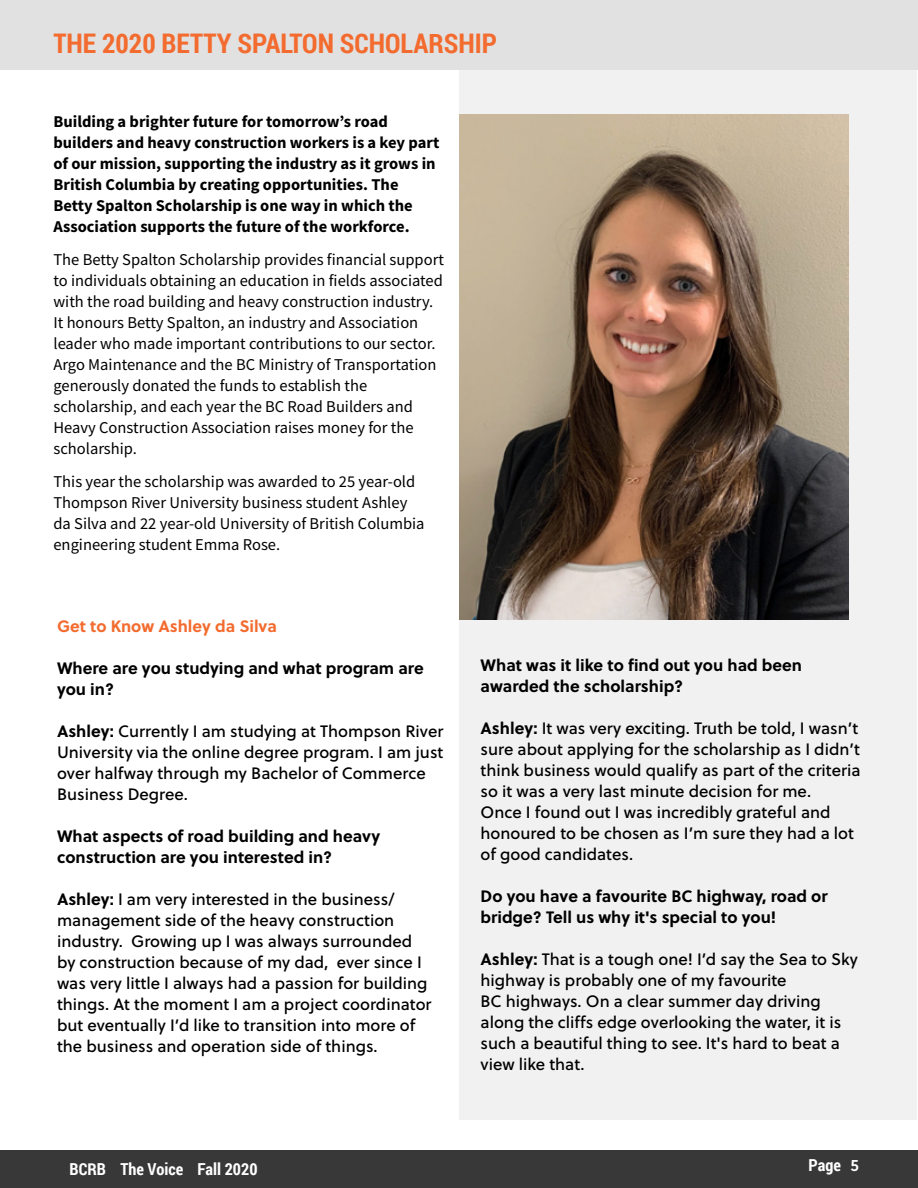
<style>
.page{position:relative;width:918px;height:1188px;background:#fff}
.page>*{position:absolute;margin:0;border:0;box-sizing:border-box;transform-origin:0 0}
.t1{font:700 27px "Roboto Condensed";color:#f36b2e}
.t2{font:16.5px/21px "Soleil Bk";color:#000}
.t3{font:16.5px/21px "Source Sans Pro";color:#000}
.t4{font:700 16.5px/21px "Source Sans Pro";color:#000}
.t5{font:700 16.5px/21px "Soleil";color:#000}
.t6{font:700 16.5px "Roboto Condensed";color:#fff}
.t7{font:700 16.5px "Soleil";color:#f36b2e}
.s1{font-family:"Soleil";font-weight:700}
.s2{font-family:"Soleil Sb";font-weight:400}
</style>
<div class="page">
<div style="left:0;top:1151px;width:918px;height:37px;background:#383838"></div>
<div style="left:459px;top:68px;width:457px;height:1052px;background:#f1f1f2"></div>
<div style="left:0;top:0;width:918px;height:69px;background:#e1e1e1"></div>
<img style="left:459px;top:114px;width:390px;height:506px">
<h1 class="t1" style="left:53px;top:25px;width:445px">THE 2020 BETTY SPALTON SCHOLARSHIP</h1>
<p class="t4" style="left:53px;top:111px;width:387px">Building a brighter future for tomorrow’s road builders and heavy construction workers is a key part of our mission, supporting the industry as it grows in British Columbia by creating opportunities. The Betty Spalton Scholarship is one way in which the Association supports the future of the workforce.</p>
<p class="t3" style="left:53px;top:249px;width:392px">The Betty Spalton Scholarship provides financial support to individuals obtaining an education in fields associated with the road building and heavy construction industry.<br>It honours Betty Spalton, an industry and Association leader who made important contributions to our sector.<br>Argo Maintenance and the BC Ministry of Transportation generously donated the funds to establish the scholarship, and each year the BC Road Builders and Heavy Construction Association raises money for the scholarship.</p>
<p class="t3" style="left:53px;top:471px;width:373px">This year the scholarship was awarded to 25 year-old Thompson River University business student Ashley da Silva and 22 year-old University of British Columbia engineering student Emma Rose.</p>
<p class="t7" style="left:57px;top:613px;width:222px">Get to Know Ashley da Silva</p>
<p class="t5" style="left:57px;top:657px;width:368px">Where are you studying and what program are you in?</p>
<p class="t2" style="left:57px;top:720px;width:388px"><span class="s1">Ashley:</span> Currently I am studying at Thompson River University via the online degree program. I am just over halfway through my Bachelor of Commerce Business Degree.</p>
<p class="t5" style="left:57px;top:825px;width:325px">What aspects of road building and heavy construction are you interested in?</p>
<p class="t2" style="left:57px;top:888px;width:376px"><span class="s1">Ashley:</span> I am very interested in the business/ management side of the heavy construction industry. Growing up I was always surrounded by construction because of my dad, ever since I was very little I always had a passion for building things. At the moment I am a project coordinator but eventually I’d like to transition into more of the business and operation side of things.</p>
<p class="t5" style="left:481px;top:654px;width:323px">What was it like to find out you had been awarded the scholarship?</p>
<p class="t2" style="left:481px;top:717px;width:381px"><span class="s1">Ashley:</span> It was very exciting. Truth be told, I wasn’t sure about applying for the scholarship as I didn’t think business would qualify as part of the criteria so it was a very last minute decision for me.<br>Once I found out I was incredibly grateful and honoured to be chosen as I’m sure they had a lot of good candidates.</p>
<p class="t5" style="left:481px;top:885px;width:349px">Do you have a favourite BC highway, road or bridge? Tell us why it's special to you!</p>
<p class="t2" style="left:481px;top:948px;width:379px"><span class="s1">Ashley:</span> That is a tough one! I’d say the Sea to Sky highway is probably one of my favourite<br>BC highways. On a clear summer day driving along the cliffs edge overlooking the water, it is such a beautiful thing to see. It's hard to beat a view like that.</p>
<p class="t6" style="left:70px;top:1158px;width:189px">BCRB The Voice Fall 2020</p>
<p class="t6" style="left:809px;top:1153px;width:52px">Page <span class="s2">5</span></p>
</div>
